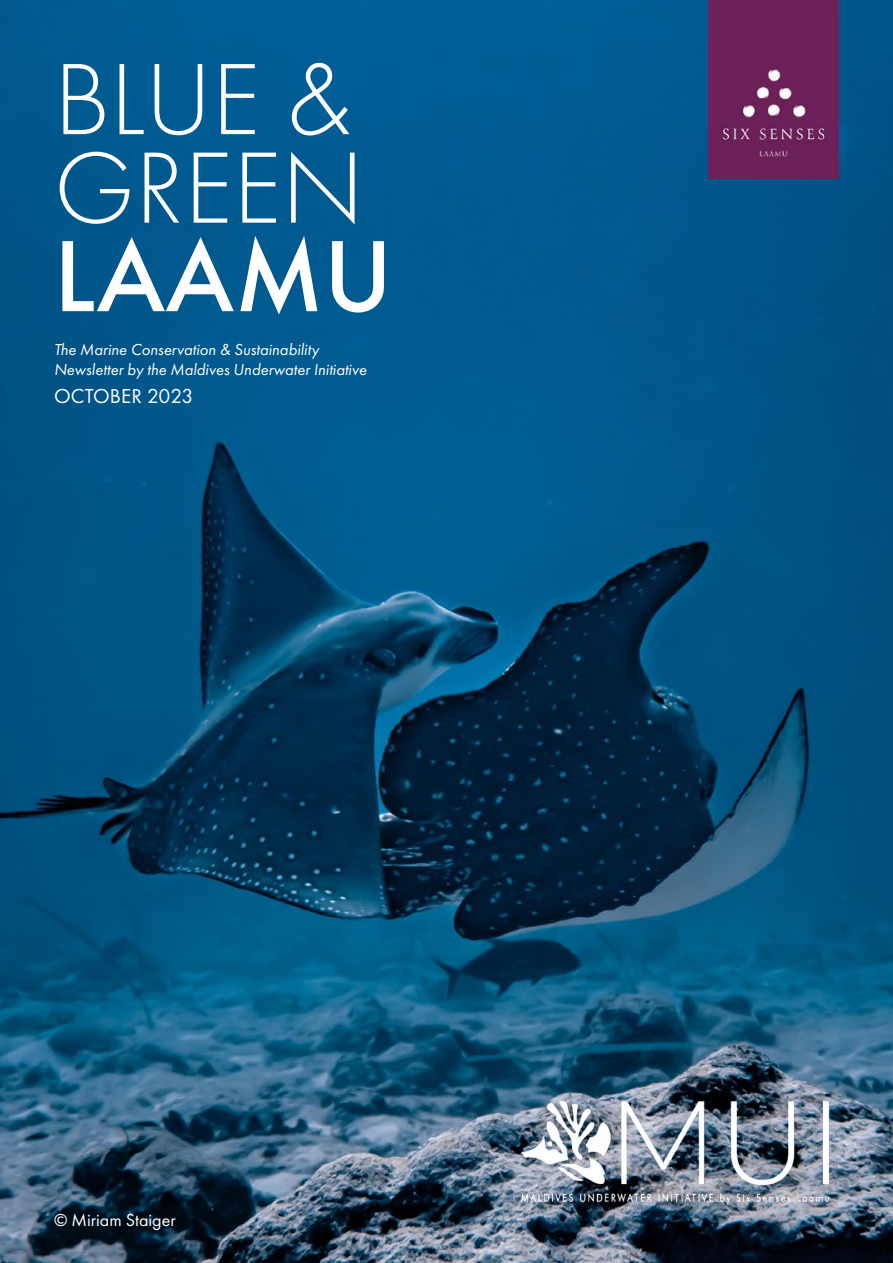
<style>
.page{position:relative;width:893px;height:1263px;background:#fff}
.page>*{position:absolute;margin:0;border:0;box-sizing:border-box;transform-origin:0 0}
.t1{font:300 105px/88.5px "Futura PT";color:#fff}
.t2{font:500 105px "Futura PT";color:#fff}
.t3{font:21px "Futura PT";letter-spacing:.01em;color:#fff}
.t4{font:18px "Futura PT";color:#fff}
.t5{font:italic 16.5px/19.8px "Futura PT";color:#fff}
</style>
<div class="page">
<img style="left:0;top:0;width:893px;height:1263px">
<img style="left:514px;top:1101px;width:323px;height:108px">
<img style="left:709px;top:0;width:130px;height:178px">
<h1 class="t1" style="left:54px;top:56px;width:311px">BLUE &amp;<br>GREEN</h1>
<h1 class="t2" style="left:54px;top:213px;width:340px">LAAMU</h1>
<p class="t5" style="left:54px;top:339px;width:314px">The Marine Conservation &amp; Sustainability<br>Newsletter by the Maldives Underwater Initiative</p>
<p class="t3" style="left:54px;top:384px;width:141px">OCTOBER 2023</p>
<p class="t4" style="left:54px;top:1209px;width:123px">© Miriam Staiger</p>
</div>
